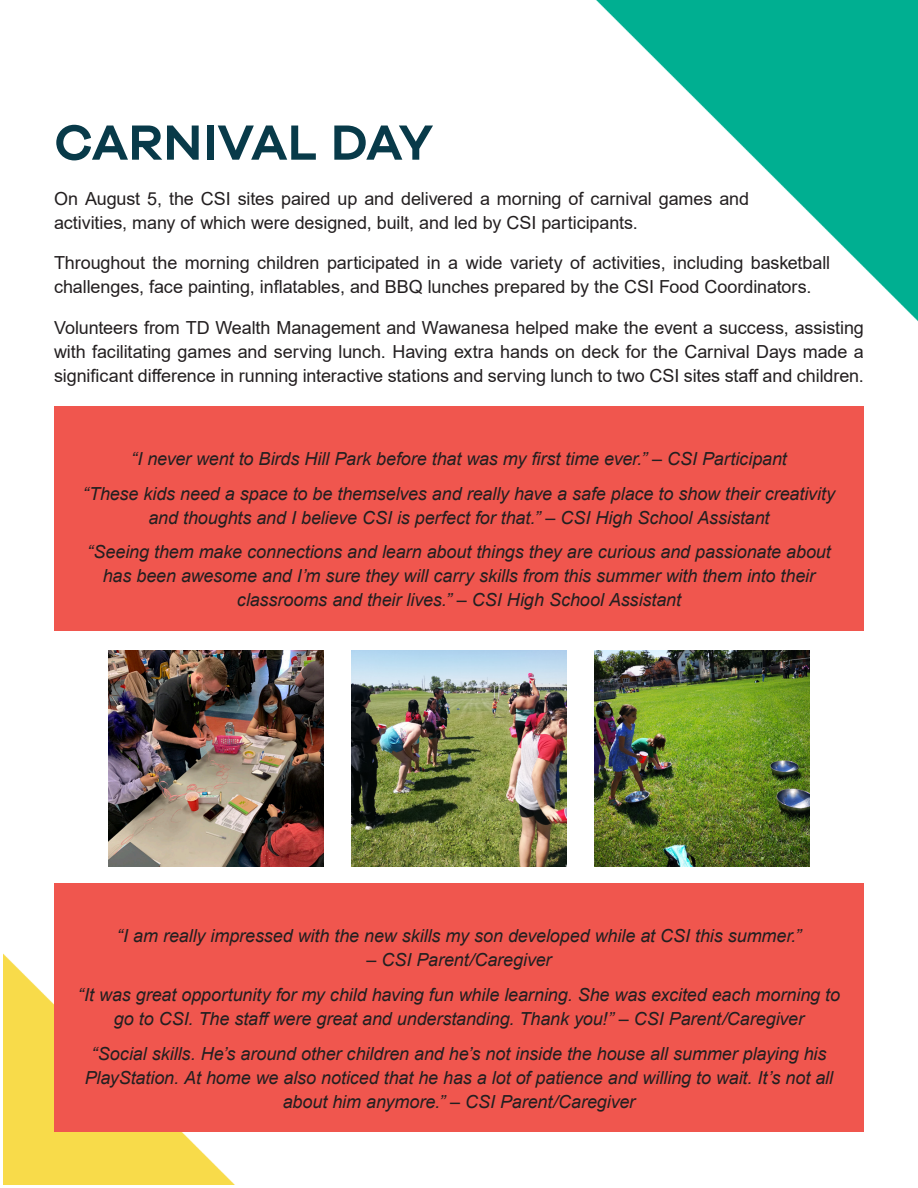
<style>
.page{position:relative;width:918px;height:1188px;background:#fff}
.page>*{position:absolute;margin:0;border:0;box-sizing:border-box;transform-origin:0 0}
.t1{font:600 51px "Galano Grotesque";color:#083a49}
.t2{font:italic 18px/24px "Arial";letter-spacing:-.005em;color:#231f20;text-align:center}
.t3{font:18px/24px "Arial";letter-spacing:-.005em;color:#231f20}
</style>
<div class="page">
<img style="left:3px;top:0;width:915px;height:1185px">
<div style="left:54px;top:406px;width:810px;height:224px;background:#f0564e"></div>
<div style="left:54px;top:883px;width:810px;height:249px;background:#f0564e"></div>
<img style="left:108px;top:650px;width:216px;height:216px">
<img style="left:351px;top:650px;width:216px;height:216px">
<img style="left:594px;top:650px;width:216px;height:216px">
<p class="t1" style="left:54px;top:111px;width:381px">CARNIVAL DAY</p>
<p class="t3" style="left:54px;top:187px;width:697px">On August 5, the CSI sites paired up and delivered a morning of carnival games and activities, many of which were designed, built, and led by CSI participants.</p>
<p class="t3" style="left:54px;top:251px;width:778px">Throughout the morning children participated in a wide variety of activities, including basketball challenges, face painting, inflatables, and BBQ lunches prepared by the CSI Food Coordinators.</p>
<p class="t3" style="left:54px;top:315px;width:811px;text-align:justify">Volunteers from TD Wealth Management and Wawanesa helped make the event a success, assisting with facilitating games and serving lunch. Having extra hands on deck for the Carnival Days made a significant difference in running interactive stations and serving lunch to two CSI sites staff and children.</p>
<p class="t2" style="left:131px;top:447px;width:658px">“I never went to Birds Hill Park before that was my first time ever.” – CSI Participant</p>
<p class="t2" style="left:83px;top:482px;width:754px">“These kids need a space to be themselves and really have a safe place to show their creativity and thoughts and I believe CSI is perfect for that.” – CSI High School Assistant</p>
<p class="t2" style="left:87px;top:540px;width:745px">“Seeing them make connections and learn about things they are curious and passionate about has been awesome and I’m sure they will carry skills from this summer with them into their classrooms and their lives.” – CSI High School Assistant</p>
<p class="t2" style="left:117px;top:924px;width:686px">“I am really impressed with the new skills my son developed while at CSI this summer.”</p>
<p class="t2" style="left:366px;top:948px;width:187px">– CSI Parent/Caregiver</p>
<p class="t2" style="left:78px;top:983px;width:764px">“It was great opportunity for my child having fun while learning. She was excited each morning to go to CSI. The staff were great and understanding. Thank you!” – CSI Parent/Caregiver</p>
<p class="t2" style="left:85px;top:1042px;width:750px">“Social skills. He’s around other children and he’s not inside the house all summer playing his<br>PlayStation. At home we also noticed that he has a lot of patience and willing to wait. It’s not all about him anymore.” – CSI Parent/Caregiver</p>
</div>
